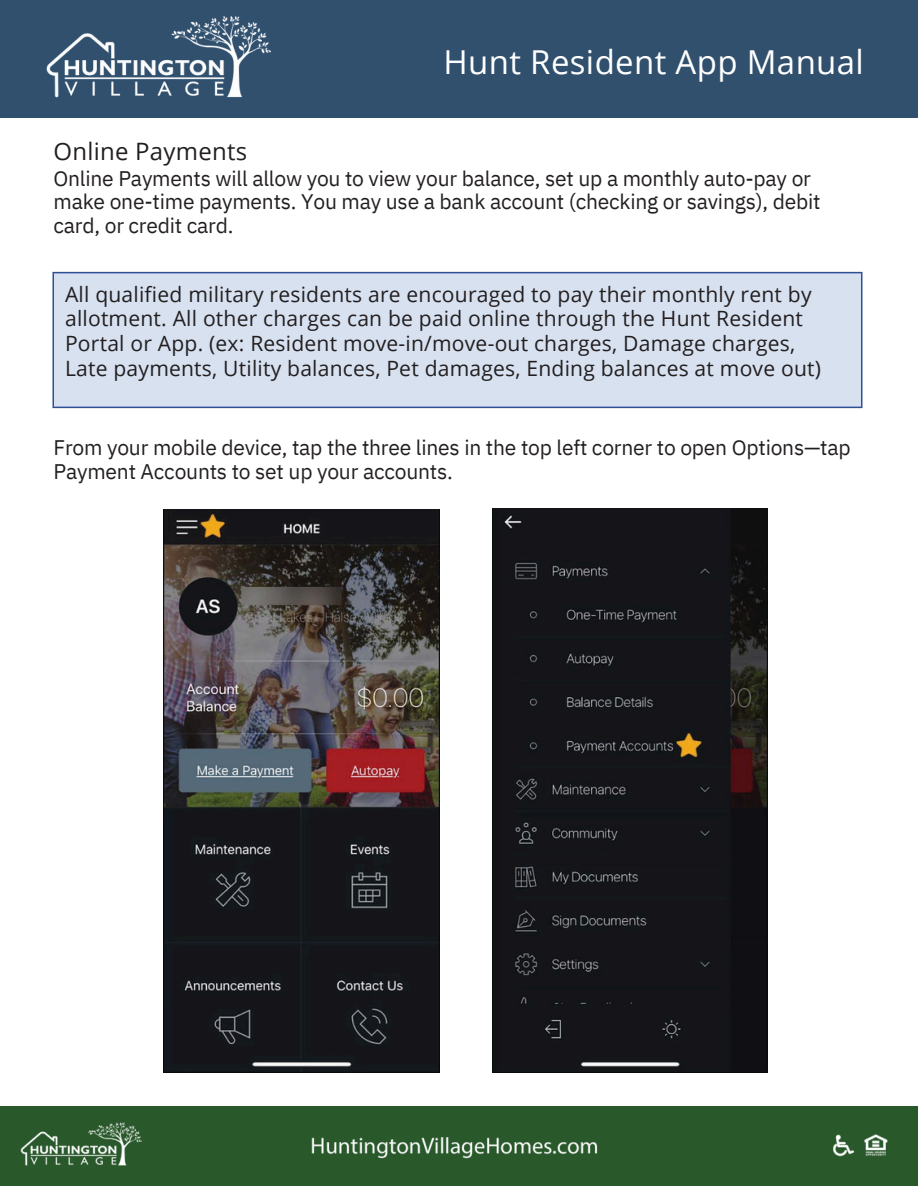
<style>
.page{position:relative;width:918px;height:1188px;background:#fff}
.page>*{position:absolute;margin:0;border:0;box-sizing:border-box;transform-origin:0 0}
.t1{font:33px "Open Sans";letter-spacing:.01em;color:#fff}
.t2{font:24px "Open Sans";letter-spacing:.01em;color:#231f20}
.t3{font:21px/23.7px "IBM Plex Sans";letter-spacing:-.01em;color:#231f20}
.t4{font:21px/24.8px "Open Sans";letter-spacing:.01em;color:#231f20}
</style>
<div class="page">
<img style="left:164px;top:509px;width:275px;height:564px">
<img style="left:492px;top:509px;width:276px;height:564px">
<div style="left:52px;top:271px;width:811px;height:138px;background:#d7e1f0"></div>
<div style="left:0;top:0;width:918px;height:117px;background:#30506e"></div>
<img style="left:46px;top:16px;width:224px;height:82px">
<div style="left:0;top:1107px;width:918px;height:79px;background:#29582b"></div>
<img style="left:21px;top:1122px;width:867px;height:44px">
<p class="t1" style="left:444px;top:39px;width:422px">Hunt Resident App Manual</p>
<h1 class="t2" style="left:54px;top:134px;width:195px">Online Payments</h1>
<p class="t3" style="left:54px;top:166px;width:769px">Online Payments will allow you to view your balance, set up a monthly auto-pay or make one-time payments. You may use a bank account (checking or savings), debit card, or credit card.</p>
<p class="t4" style="left:65px;top:281px;width:757px">All qualified military residents are encouraged to pay their monthly rent by allotment. All other charges can be paid online through the Hunt Resident Portal or App. (ex: Resident move-in/move-out charges, Damage charges, Late payments, Utility balances, Pet damages, Ending balances at move out)</p>
<p class="t3" style="left:54px;top:436px;width:799px">From your mobile device, tap the three lines in the top left corner to open Options—tap<br>Payment Accounts to set up your accounts.</p>
</div>
